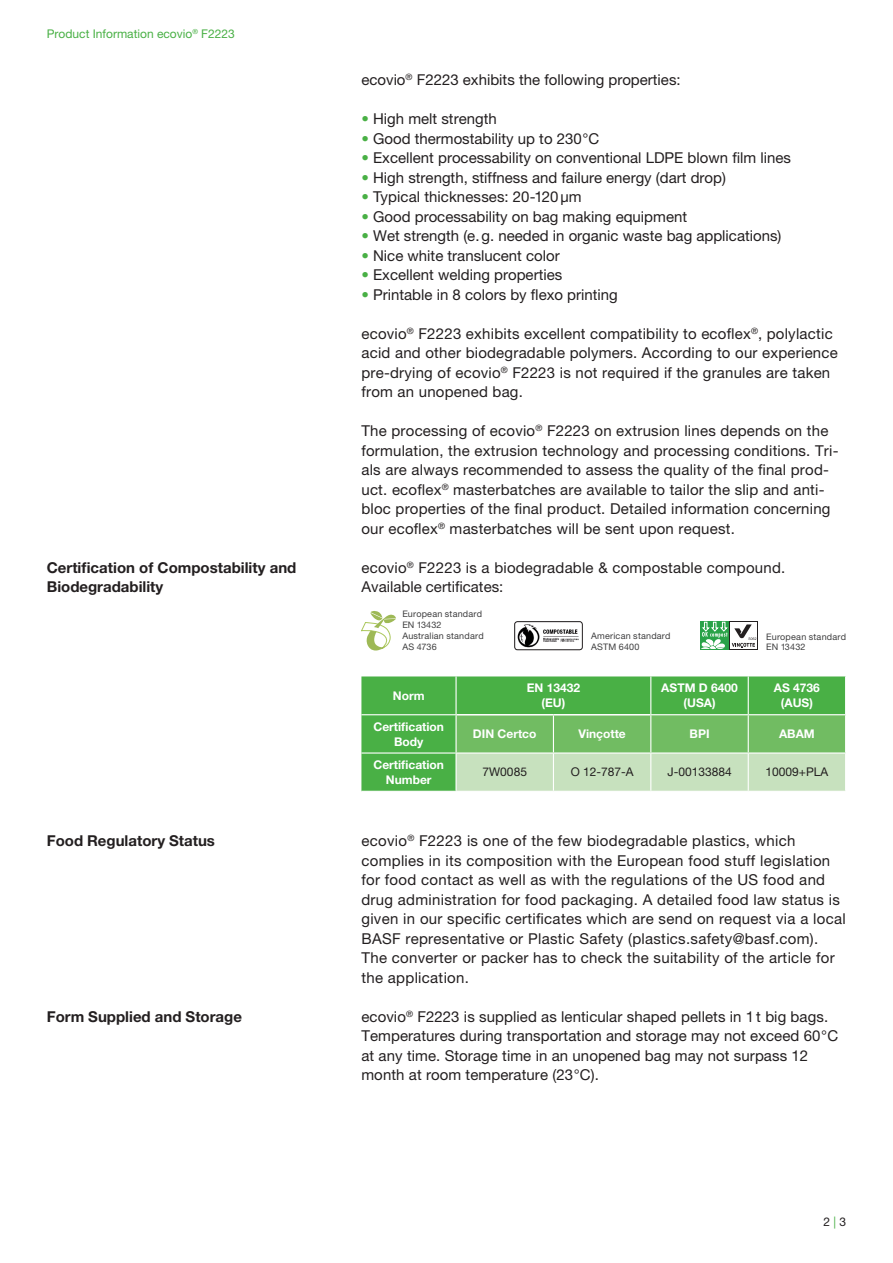
<style>
.page{position:relative;width:893px;height:1263px;background:#fff}
.page>*{position:absolute;margin:0;border:0;box-sizing:border-box;transform-origin:0 0}
.t1{font:15px/19.5px "Helvetica Neue LT Pro";letter-spacing:.015em;color:#231f20}
.t2{font:700 15px/19.5px "Helvetica Neue LT Pro";color:#231f20}
.t3{font:700 12px/15px "Helvetica Neue LT Pro";color:#fff;text-align:center}
.t4{font:12px "Helvetica Neue LT Pro";color:#231f20}
.t5{font:12px "Helvetica Neue LT Pro";color:#49b045}
.t6{font:9px/10.5px "Helvetica Neue LT Pro";letter-spacing:.025em;color:#3e3e3f}
.s1{color:#49b045}
</style>
<div class="page">
<div style="left:361px;top:676px;width:484px;height:115px;background:#49b045"></div>
<svg style="left:457px;top:715px;width:388px;height:76px"></svg>
<hr style="left:650px;top:714px;width:98px;height:1px;background:#fff">
<hr style="left:650px;top:715px;width:1px;height:37px;background:#fff">
<hr style="left:651px;top:752px;width:97px;height:2px;background:#fff">
<hr style="left:748px;top:714px;width:98px;height:1px;background:#fff">
<hr style="left:748px;top:715px;width:1px;height:37px;background:#fff">
<hr style="left:748px;top:752px;width:98px;height:2px;background:#fff">
<hr style="left:455px;top:676px;width:2px;height:38px;background:#fff">
<hr style="left:650px;top:676px;width:1px;height:38px;background:#fff">
<hr style="left:455px;top:754px;width:2px;height:37px;background:#fff">
<hr style="left:553px;top:754px;width:1px;height:37px;background:#fff">
<hr style="left:650px;top:754px;width:1px;height:37px;background:#fff">
<hr style="left:748px;top:754px;width:1px;height:37px;background:#fff">
<hr style="left:361px;top:714px;width:96px;height:1px;background:#fff">
<hr style="left:361px;top:752px;width:95px;height:2px;background:#fff">
<hr style="left:748px;top:676px;width:1px;height:38px;background:#fff">
<hr style="left:455px;top:715px;width:2px;height:37px;background:#fff">
<hr style="left:553px;top:715px;width:1px;height:37px;background:#fff">
<hr style="left:456px;top:752px;width:97px;height:2px;background:#fff">
<hr style="left:553px;top:752px;width:98px;height:2px;background:#fff">
<hr style="left:457px;top:714px;width:96px;height:1px;background:#fff">
<hr style="left:553px;top:714px;width:97px;height:1px;background:#fff">
<div style="left:700px;top:621px;width:29px;height:29px;background:#29a248"></div>
<svg style="left:701px;top:622px;width:55px;height:27px"></svg>
<svg style="left:361px;top:611px;width:35px;height:39px"></svg>
<img style="left:517px;top:621px;width:65px;height:29px">
<div style="left:514px;top:621px;width:68px;height:29px;border:1px solid #231f20;border-radius:3px"></div>
<p class="t5" style="left:47px;top:27px;width:190px">Product Information ecovio<sup>®</sup> F2223</p>
<p class="t2" style="left:47px;top:557px;width:251px">Certification of Compostability and<br>Biodegradability</p>
<p class="t2" style="left:47px;top:830px;width:170px">Food Regulatory Status</p>
<p class="t2" style="left:47px;top:1006px;width:197px">Form Supplied and Storage</p>
<p class="t1" style="left:361px;top:70px;width:321px">ecovio<sup>®</sup> F2223 exhibits the following properties:</p>
<p class="t1" style="left:361px;top:109px;width:137px"><span class="s1">•</span> High melt strength</p>
<p class="t1" style="left:361px;top:129px;width:239px"><span class="s1">•</span> Good thermostability up to 230°C</p>
<p class="t1" style="left:361px;top:148px;width:431px"><span class="s1">•</span> Excellent processability on conventional LDPE blown film lines</p>
<p class="t1" style="left:361px;top:168px;width:366px"><span class="s1">•</span> High strength, stiffness and failure energy (dart drop)</p>
<p class="t1" style="left:361px;top:187px;width:222px"><span class="s1">•</span> Typical thicknesses: 20-120µm</p>
<p class="t1" style="left:361px;top:207px;width:327px"><span class="s1">•</span> Good processability on bag making equipment</p>
<p class="t1" style="left:361px;top:226px;width:421px"><span class="s1">•</span> Wet strength (e.g. needed in organic waste bag applications)</p>
<p class="t1" style="left:361px;top:246px;width:200px"><span class="s1">•</span> Nice white translucent color</p>
<p class="t1" style="left:361px;top:265px;width:202px"><span class="s1">•</span> Excellent welding properties</p>
<p class="t1" style="left:361px;top:285px;width:258px"><span class="s1">•</span> Printable in 8 colors by flexo printing</p>
<p class="t1" style="left:361px;top:324px;width:478px">ecovio<sup>®</sup> F2223 exhibits excellent compatibility to ecoflex<sup>®</sup>, polylactic acid and other biodegradable polymers. According to our experience pre-drying of ecovio<sup>®</sup> F2223 is not required if the granules are taken from an unopened bag.</p>
<p class="t1" style="left:361px;top:421px;width:479px">The processing of ecovio<sup>®</sup> F2223 on extrusion lines depends on the formulation, the extrusion technology and processing conditions. Tri&shy;als are always recommended to assess the quality of the final prod&shy;uct. ecoflex<sup>®</sup> masterbatches are available to tailor the slip and anti&shy;bloc properties of the final product. Detailed information concerning our ecoflex<sup>®</sup> masterbatches will be sent upon request.</p>
<p class="t1" style="left:361px;top:558px;width:425px">ecovio<sup>®</sup> F2223 is a biodegradable &amp; compostable compound.<br>Available certificates:</p>
<p class="t6" style="left:402px;top:609px;width:81px">European standard<br>EN 13432</p>
<p class="t6" style="left:402px;top:631px;width:83px">Australian standard<br>AS 4736</p>
<p class="t6" style="left:591px;top:631px;width:81px">American standard<br>ASTM 6400</p>
<p class="t6" style="left:766px;top:631px;width:81px">European standard<br>EN 13432</p>
<p class="t3" style="left:393px;top:688px;width:33px">Norm</p>
<p class="t3" style="left:527px;top:680px;width:55px">EN 13432 (EU)</p>
<p class="t3" style="left:661px;top:680px;width:78px">ASTM D 6400 (USA)</p>
<p class="t3" style="left:774px;top:680px;width:48px">AS 4736 (AUS)</p>
<p class="t3" style="left:373px;top:719px;width:72px">Certification<br>Body</p>
<p class="t3" style="left:473px;top:726px;width:65px">DIN Certco</p>
<p class="t3" style="left:578px;top:726px;width:49px">Vinçotte</p>
<p class="t3" style="left:690px;top:726px;width:21px">BPI</p>
<p class="t3" style="left:779px;top:726px;width:37px">ABAM</p>
<p class="t3" style="left:373px;top:757px;width:72px">Certification<br>Number</p>
<p class="t4" style="left:482px;top:765px;width:46px">7W0085</p>
<p class="t4" style="left:571px;top:765px;width:64px">O 12-787-A</p>
<p class="t4" style="left:667px;top:765px;width:66px">J-00133884</p>
<p class="t4" style="left:766px;top:765px;width:64px">10009+PLA</p>
<p class="t1" style="left:361px;top:831px;width:486px">ecovio<sup>®</sup> F2223 is one of the few biodegradable plastics, which complies in its composition with the European food stuff legislation for food contact as well as with the regulations of the US food and drug administration for food packaging. A detailed food law status is given in our specific certificates which are send on request via a local BASF representative or Plastic Safety (plastics.safety@basf.com).<br>The converter or packer has to check the suitability of the article for the application.</p>
<p class="t1" style="left:361px;top:1006px;width:478px">ecovio<sup>®</sup> F2223 is supplied as lenticular shaped pellets in 1t big bags.<br>Temperatures during transportation and storage may not exceed 60°C at any time. Storage time in an unopened bag may not surpass 12 month at room temperature (23°C).</p>
<p class="t4" style="left:823px;top:1214px;width:24px">2 <span class="s1">|</span> 3</p>
</div>
